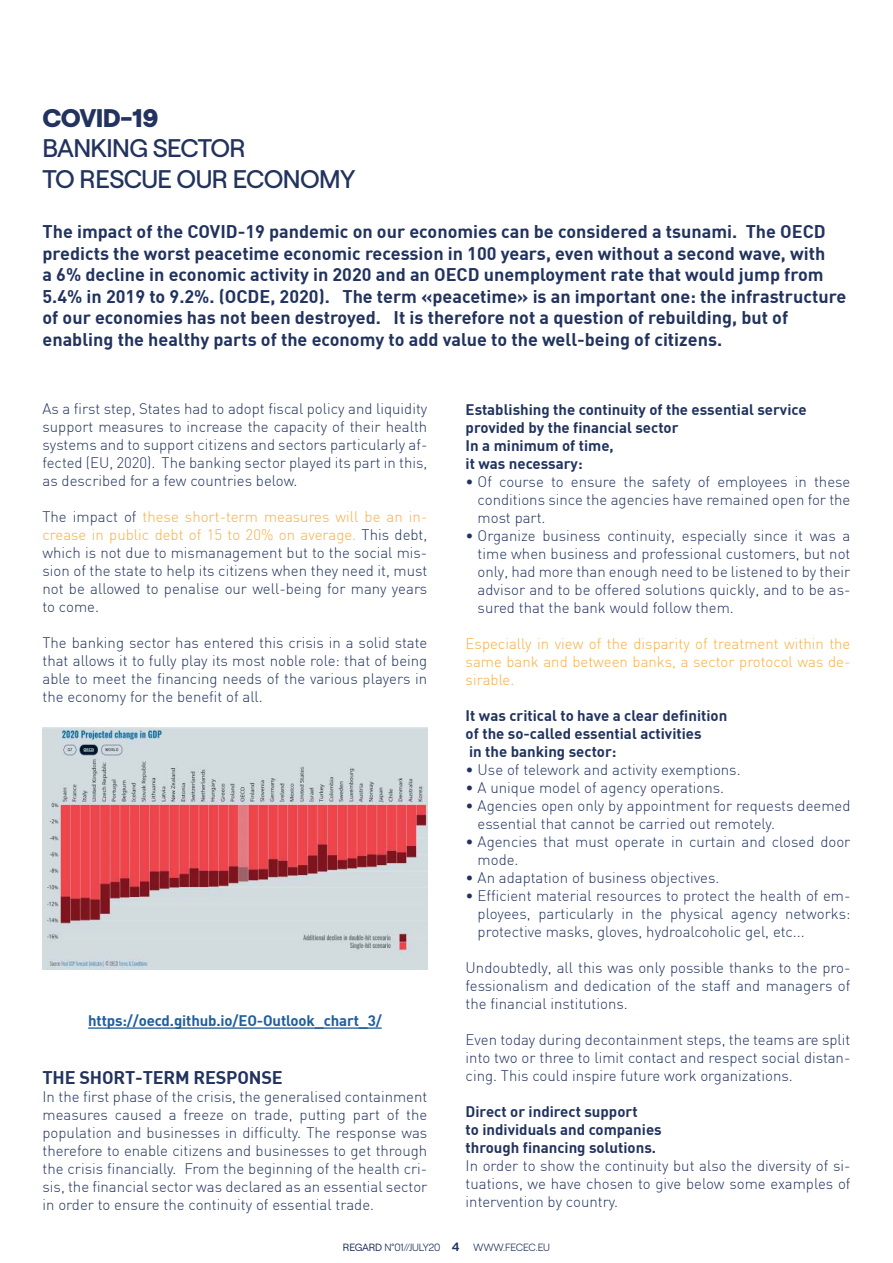
<style>
.page{position:relative;width:893px;height:1263px;background:#fff}
.page>*{position:absolute;margin:0;border:0;box-sizing:border-box;transform-origin:0 0}
.t1{font:500 25.5px/30.6px "Roobert";letter-spacing:-.025em;color:#21335e}
.t2{font:800 25.5px "Roobert";letter-spacing:-.025em;color:#21335e}
.t3{font:700 18px/21.6px "DIN";color:#21335e}
.t4{font:300 15px/18px "DIN";color:#21335e;text-align:justify}
.t5{font:700 15px/18px "DIN";color:#21335e}
.t6{font:300 15px/18px "DIN";color:#fbaf3f;text-align:justify}
.t7{font:700 15px "DIN";letter-spacing:-.01em;color:#205d9e}
.t8{font:300 10.5px "Roobert";letter-spacing:-.025em;color:#21335e}
.s1{color:#fbaf3f}
.s2{font-weight:400}
.s3{font-weight:600;font-size:12px}
</style>
<div class="page">
<hr style="left:88px;top:1027px;width:294px;height:2px;background:#205d9e">
<img style="left:43px;top:727px;width:384px;height:242px">
<h1 class="t2" style="left:43px;top:106px;width:118px">COVID-19</h1>
<h1 class="t1" style="left:43px;top:134px;width:314px">BANKING SECTOR<br>TO RESCUE OUR ECONOMY</h1>
<p class="t3" style="left:43px;top:222px;width:805px">The impact of the COVID-19 pandemic on our economies can be considered a tsunami. The OECD predicts the worst peacetime economic recession in 100 years, even without a second wave, with<br>a 6% decline in economic activity in 2020 and an OECD unemployment rate that would jump from 5.4% in 2019 to 9.2%. (OCDE, 2020). The term «peacetime» is an important one: the infrastructure of our economies has not been destroyed. It is therefore not a question of rebuilding, but of enabling the healthy parts of the economy to add value to the well-being of citizens.</p>
<p class="t4" style="left:43px;top:399px;width:386px">As a first step, States had to adopt fiscal policy and liquidity support measures to increase the capacity of their health systems and to support citizens and sectors particularly af&shy;fected (EU, 2020). The banking sector played its part in this, as described for a few countries below.</p>
<p class="t4" style="left:43px;top:509px;width:386px">The impact of <span class="s1">these short-term measures will be an in&shy;crease in public debt of 15 to 20% on average.</span> This debt, which is not due to mismanagement but to the social mis&shy;sion of the state to help its citizens when they need it, must not be allowed to penalise our well-being for many years to come.</p>
<p class="t4" style="left:43px;top:635px;width:386px">The banking sector has entered this crisis in a solid state that allows it to fully play its most noble role: that of being able to meet the financing needs of the various players in the economy for the benefit of all.</p>
<p class="t7" style="left:88px;top:1014px;width:295px">https://oecd.github.io/EO-Outlook_chart_3/</p>
<p class="t3" style="left:43px;top:1067px;width:242px">THE SHORT-TERM RESPONSE</p>
<p class="t4" style="left:43px;top:1087px;width:386px">In the first phase of the crisis, the generalised containment measures caused a freeze on trade, putting part of the population and businesses in difficulty. The response was therefore to enable citizens and businesses to get through the crisis financially. From the beginning of the health cri&shy;sis, the financial sector was declared as an essential sector in order to ensure the continuity of essential trade.</p>
<p class="t5" style="left:466px;top:401px;width:342px">Establishing the continuity of the essential service provided by the financial sector<br>In a minimum of time,<br>it was necessary:</p>
<p class="t4" style="left:478px;top:473px;width:374px;text-indent:-12px">• Of course to ensure the safety of employees in these conditions since the agencies have remained open for the most part.</p>
<p class="t4" style="left:478px;top:527px;width:374px;text-indent:-12px">• Organize business continuity, especially since it was a time when business and professional customers, but not only, had more than enough need to be listened to by their advisor and to be offered solutions quickly, and to be as&shy;sured that the bank would follow them.</p>
<p class="t6" style="left:466px;top:635px;width:386px">Especially in view of the disparity of treatment within the same bank and between banks, a sector protocol was de&shy;sirable.</p>
<p class="t5" style="left:466px;top:707px;width:263px">It was critical to have a clear definition of the so-called essential activities<br>in the banking sector:</p>
<p class="t4" style="left:466px;top:761px;width:277px">• Use of telework and activity exemptions.</p>
<p class="t4" style="left:466px;top:779px;width:260px">• A unique model of agency operations.</p>
<p class="t4" style="left:478px;top:797px;width:374px;text-indent:-12px">• Agencies open only by appointment for requests deemed essential that cannot be carried out remotely.</p>
<p class="t4" style="left:478px;top:833px;width:374px;text-indent:-12px">• Agencies that must operate in curtain and closed door mode.</p>
<p class="t4" style="left:466px;top:869px;width:255px">• An adaptation of business objectives.</p>
<p class="t4" style="left:478px;top:886px;width:374px;text-indent:-12px">• Efficient material resources to protect the health of em&shy;ployees, particularly in the physical agency networks: protective masks, gloves, hydroalcoholic gel, etc...</p>
<p class="t4" style="left:466px;top:959px;width:386px">Undoubtedly, all this was only possible thanks to the pro&shy;fessionalism and dedication of the staff and managers of the financial institutions.</p>
<p class="t4" style="left:466px;top:1031px;width:386px">Even today during decontainment steps, the teams are split into two or three to limit contact and respect social distan&shy;cing. This could inspire future work organizations.</p>
<p class="t5" style="left:466px;top:1103px;width:198px">Direct or indirect support<br>to individuals and companies through financing solutions.</p>
<p class="t4" style="left:466px;top:1157px;width:386px">In order to show the continuity but also the diversity of si&shy;tuations, we have chosen to give below some examples of intervention by country.</p>
<p class="t8" style="left:343px;top:1242px;width:209px"><span class="s2">REGARD</span> N°01//JULY20 <span class="s3">4</span> WWW.FECEC.EU</p>
</div>
